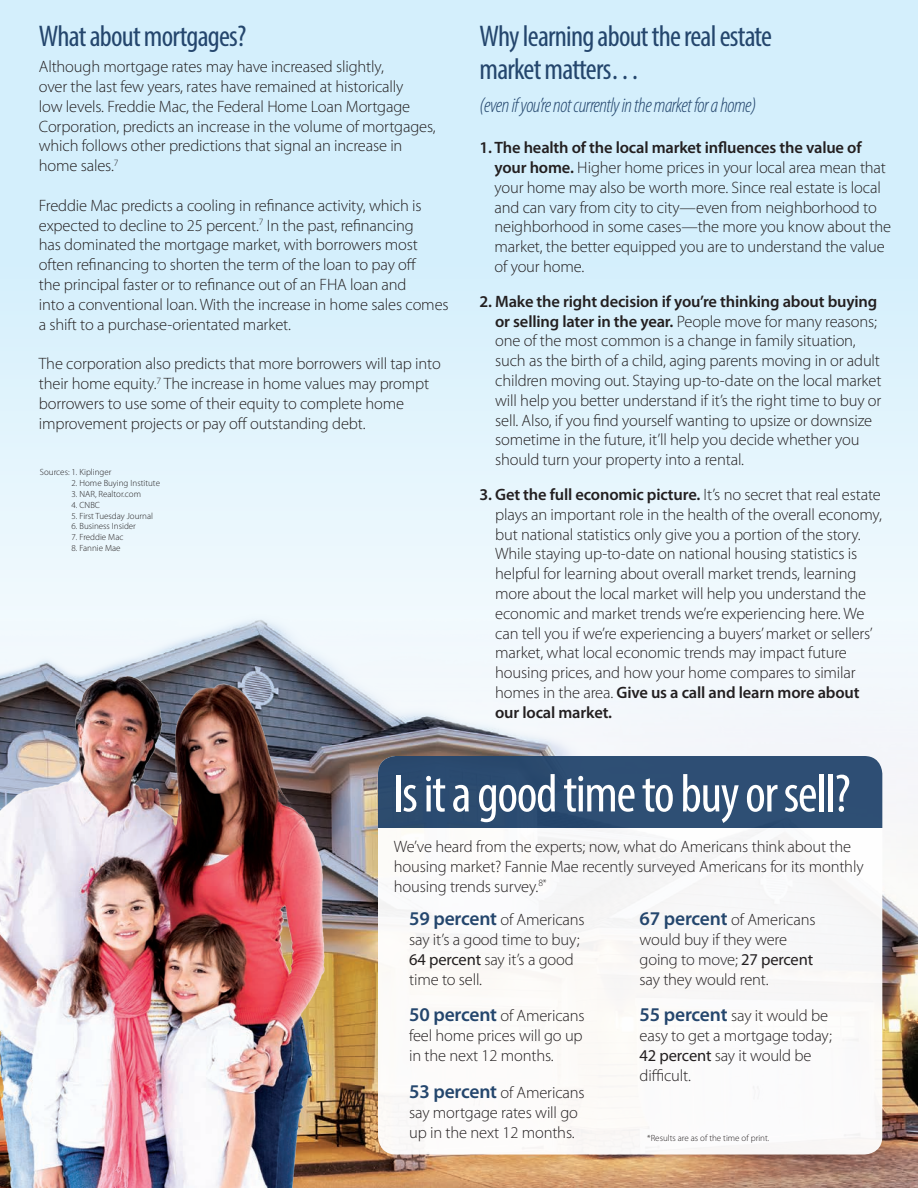
<style>
.page{position:relative;width:918px;height:1188px;background:#fff}
.page>*{position:absolute;margin:0;border:0;box-sizing:border-box;transform-origin:0 0}
.t1{font:condensed 54px "Myriad Pro";letter-spacing:-.025em;color:#fff}
.t2{font:condensed 30px/33px "Myriad Pro";letter-spacing:-.025em;color:#24466d}
.t3{font:italic 300 condensed 21px "Myriad Pro";letter-spacing:-.025em;color:#24466d}
.t4{font:300 16.5px/19.8px "Myriad Pro";letter-spacing:-.01em;color:#231f20}
.t5{font:300 9px "Myriad Pro";color:#231f20}
.s1{font-weight:600}
.s2{font-weight:600;font-size:19.5px;color:#24466d}
.s3{font-weight:400}
</style>
<div class="page">
<svg style="left:0;top:0;width:918px;height:563px;background:#daf1fc"></svg>
<img style="left:0;top:563px;width:918px;height:625px">
<div style="left:378px;top:756px;width:504px;height:399px;background:#fff;border-radius:18px"></div>
<div style="left:378px;top:756px;width:504px;height:71px;background:#2e4e74"></div>
<img style="left:0;top:621px;width:364px;height:567px">
<p class="t2" style="left:39px;top:19px;width:209px">What about mortgages?</p>
<p class="t4" style="left:39px;top:57px;width:398px">Although mortgage rates may have increased slightly,<br>over the last few years, rates have remained at historically<br>low levels. Freddie Mac, the Federal Home Loan Mortgage Corporation, predicts an increase in the volume of mortgages, which follows other predictions that signal an increase in home sales.<sup>7</sup></p>
<p class="t4" style="left:39px;top:195px;width:411px">Freddie Mac predicts a cooling in refinance activity, which is expected to decline to 25 percent.<sup>7</sup> In the past, refinancing<br>has dominated the mortgage market, with borrowers most often refinancing to shorten the term of the loan to pay off<br>the principal faster or to refinance out of an FHA loan and<br>into a conventional loan. With the increase in home sales comes a shift to a purchase-orientated market.</p>
<p class="t4" style="left:39px;top:354px;width:403px">The corporation also predicts that more borrowers will tap into their home equity.<sup>7</sup> The increase in home values may prompt borrowers to use some of their equity to complete home improvement projects or pay off outstanding debt.</p>
<p class="t5" style="left:40px;top:467px;width:73px">Sources: 1. Kiplinger</p>
<p class="t5" style="left:72px;top:478px;width:90px">2. Home Buying Institute</p>
<p class="t5" style="left:72px;top:489px;width:71px">3. NAR, Realtor.com</p>
<p class="t5" style="left:72px;top:499px;width:30px">4. CNBC</p>
<p class="t5" style="left:72px;top:510px;width:83px">5. First Tuesday Journal</p>
<p class="t5" style="left:72px;top:521px;width:66px">6. Business Insider</p>
<p class="t5" style="left:72px;top:532px;width:53px">7. Freddie Mac</p>
<p class="t5" style="left:72px;top:543px;width:51px">8. Fannie Mae</p>
<p class="t2" style="left:480px;top:19px;width:294px">Why learning about the real estate market matters…</p>
<p class="t3" style="left:480px;top:92px;width:279px">(even if you’re not currently in the market for a home)</p>
<p class="t4" style="left:495px;top:138px;width:398px;text-indent:-15px"><span class="s1">1. The health of the local market influences the value of your home.</span> Higher home prices in your local area mean that your home may also be worth more. Since real estate is local and can vary from city to city—even from neighborhood to neighborhood in some cases—the more you know about the market, the better equipped you are to understand the value of your home.</p>
<p class="t4" style="left:495px;top:291px;width:388px;text-indent:-16px"><span class="s1">2. Make the right decision if you’re thinking about buying or selling later in the year.</span> People move for many reasons; one of the most common is a change in family situation, such as the birth of a child, aging parents moving in or adult children moving out. Staying up-to-date on the local market will help you better understand if it’s the right time to buy or sell. Also, if you find yourself wanting to upsize or downsize sometime in the future, it’ll help you decide whether you should turn your property into a rental.</p>
<p class="t4" style="left:495px;top:485px;width:388px;text-indent:-16px"><span class="s1">3. Get the full economic picture.</span> It’s no secret that real estate plays an important role in the health of the overall economy, but national statistics only give you a portion of the story.<br>While staying up-to-date on national housing statistics is helpful for learning about overall market trends, learning more about the local market will help you understand the economic and market trends we’re experiencing here. We can tell you if we’re experiencing a buyers’ market or sellers’ market, what local economic trends may impact future housing prices, and how your home compares to similar homes in the area. <span class="s1">Give us a call and learn more about our local market.</span></p>
<p class="t1" style="left:393px;top:761px;width:459px">Is it a good time to buy or sell?</p>
<p class="t4" style="left:394px;top:837px;width:471px">We’ve heard from the experts; now, what do Americans think about the housing market? Fannie Mae recently surveyed Americans for its monthly housing trends survey.<sup>8*</sup></p>
<p class="t4" style="left:409px;top:910px;width:177px"><span class="s2">59 percent</span> of Americans say it’s a good time to buy;<br><span class="s3">64 percent</span> say it’s a good time to sell.</p>
<p class="t4" style="left:409px;top:1006px;width:177px"><span class="s2">50 percent</span> of Americans feel home prices will go up in the next 12 months.</p>
<p class="t4" style="left:409px;top:1082px;width:177px"><span class="s2">53 percent</span> of Americans say mortgage rates will go up in the next 12 months.</p>
<p class="t4" style="left:640px;top:910px;width:177px"><span class="s2">67 percent</span> of Americans would buy if they were going to move; <span class="s3">27 percent </span>say they would rent.</p>
<p class="t4" style="left:640px;top:1006px;width:194px"><span class="s2">55 percent</span> say it would be easy to get a mortgage today;<br><span class="s3">42 percent</span> say it would be difficult.</p>
<p class="t5" style="left:647px;top:1132px;width:124px">*Results are as of the time of print.</p>
</div>
